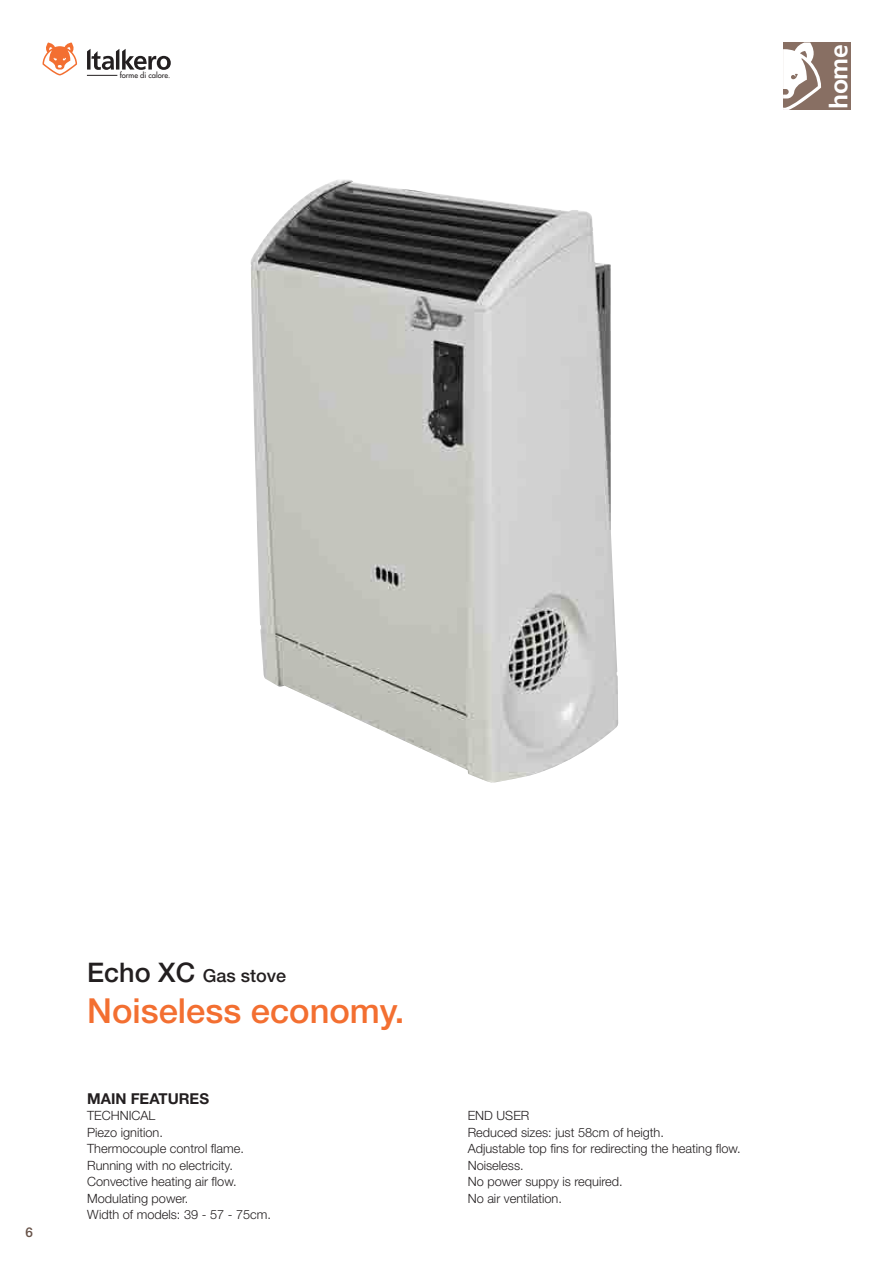
<style>
.page{position:relative;width:893px;height:1263px;background:#fff}
.page>*{position:absolute;margin:0;border:0;box-sizing:border-box;transform-origin:0 0}
.t1{font:500 34.5px "Helvetica Neue LT Std";color:#f36f31}
.t2{font:700 24.75px "Frutiger LT Std";color:#fff}
.t3{font:500 18px "Helvetica Neue LT Std";color:#231f20}
.t4{font:700 15px "Helvetica Neue LT Std";color:#231f20}
.t5{font:500 13.5px "Helvetica Neue LT Std";color:#685349}
.t6{font:300 12.75px/16.5px "Helvetica Neue LT Std";color:#231f20}
.t7{font:500 7.5px "Futura Std";color:#231f20}
.s1{font-size:27px}
</style>
<div class="page">
<svg style="left:87px;top:49px;width:84px;height:21px"></svg>
<svg style="left:43px;top:43px;width:34px;height:32px"></svg>
<hr style="left:87px;top:75px;width:30px;height:1px;background:#231f20">
<img style="left:250px;top:180px;width:369px;height:603px">
<div style="left:783px;top:43px;width:67px;height:67px;background:#886f63"></div>
<svg style="left:783px;top:43px;width:38px;height:67px"></svg>
<p class="t7" style="left:120px;top:71px;width:52px">forme di calore.</p>
<h2 class="t2" style="left:824px;top:109px;width:66px;rotate:-90deg">home</h2>
<p class="t5" style="left:26px;top:1224px;width:9px">6</p>
<h3 class="t3" style="left:87px;top:965px;width:200px"><span class="s1">Echo XC</span> Gas stove</h3>
<h1 class="t1" style="left:87px;top:990px;width:319px">Noiseless economy.</h1>
<p class="t4" style="left:87px;top:1089px;width:123px">MAIN FEATURES</p>
<p class="t6" style="left:87px;top:1107px;width:185px">TECHNICAL<br>Piezo ignition.<br>Thermocouple control flame.<br>Running with no electricity.<br>Convective heating air flow.<br>Modulating power.<br>Width of models: 39 - 57 - 75cm.</p>
<p class="t6" style="left:468px;top:1107px;width:275px">END USER<br>Reduced sizes: just 58cm of heigth.<br>Adjustable top fins for redirecting the heating flow.<br>Noiseless.<br>No power suppy is required.<br>No air ventilation.</p>
</div>
